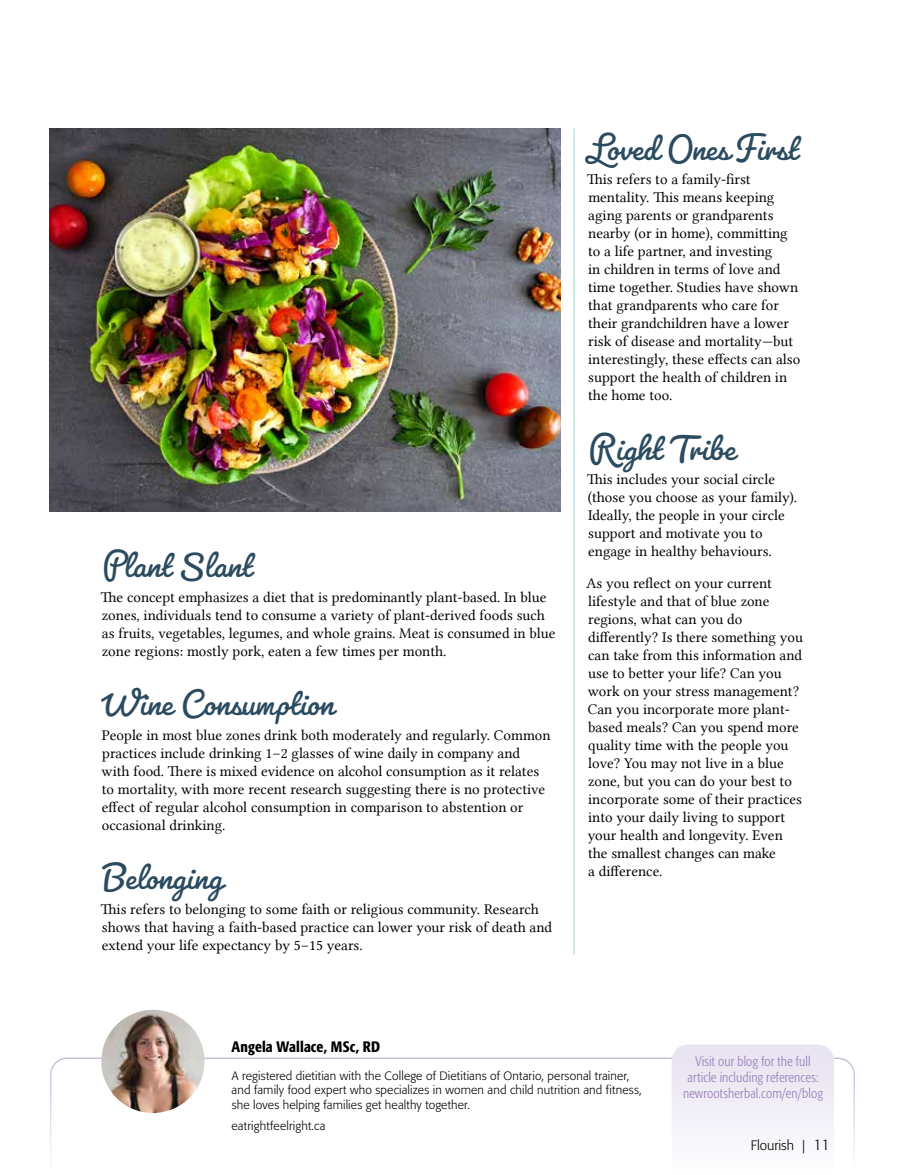
<style>
.page{position:relative;width:905px;height:1175px;background:#fff}
.page>*{position:absolute;margin:0;border:0;box-sizing:border-box;transform-origin:0 0}
.t1{font:39px "Pacifico";color:#2b4b60}
.t2{font:15px/18px "Lin Libertine";color:#000}
.t3{font:500 condensed 15px "Formata";letter-spacing:.01em;color:#000}
.t4{font:300 condensed 13.5px/16.2px "Formata";letter-spacing:.01em;color:#967cb7;text-align:center}
.t5{font:300 13.5px "Formata";color:#000}
.t6{font:300 12px/14.4px "Formata";letter-spacing:.01em;color:#000}
.s1{font-size:15px}
</style>
<div class="page">
<svg style="left:50px;top:1056px;width:805px;height:102px"></svg>
<svg style="left:671px;top:1044px;width:163px;height:114px"></svg>
<img style="left:101px;top:1009px;width:103px;height:104px;border-radius:52px">
<img style="left:49px;top:128px;width:511px;height:384px">
<hr style="left:573px;top:129px;width:1px;height:825px;background:#a3dbd0">
<h1 class="t1" style="left:101px;top:540px;width:153px">Plant Slant</h1>
<p class="t2" style="left:101px;top:587px;width:456px">The concept emphasizes a diet that is predominantly plant-based. In blue zones, individuals tend to consume a variety of plant-derived foods such as fruits, vegetables, legumes, and whole grains. Meat is consumed in blue zone regions: mostly pork, eaten a few times per month.</p>
<h1 class="t1" style="left:102px;top:678px;width:234px">Wine Consumption</h1>
<p class="t2" style="left:101px;top:725px;width:450px">People in most blue zones drink both moderately and regularly. Common practices include drinking 1–2 glasses of wine daily in company and with food. There is mixed evidence on alcohol consumption as it relates to mortality, with more recent research suggesting there is no protective effect of regular alcohol consumption in comparison to abstention or occasional drinking.</p>
<h1 class="t1" style="left:101px;top:852px;width:122px">Belonging</h1>
<p class="t2" style="left:101px;top:899px;width:453px">This refers to belonging to some faith or religious community. Research shows that having a faith-based practice can lower your risk of death and extend your life expectancy by 5–15 years.</p>
<h1 class="t1" style="left:583px;top:123px;width:217px">Loved Ones First</h1>
<p class="t2" style="left:587px;top:170px;width:215px">This refers to a family-first mentality. This means keeping aging parents or grandparents nearby (or in home), committing to a life partner, and investing<br>in children in terms of love and time together. Studies have shown that grandparents who care for their grandchildren have a lower risk of disease and mortality—but interestingly, these effects can also support the health of children in the home too.</p>
<h1 class="t1" style="left:587px;top:423px;width:150px">Right Tribe</h1>
<p class="t2" style="left:587px;top:470px;width:211px">This includes your social circle (those you choose as your family).<br>Ideally, the people in your circle support and motivate you to engage in healthy behaviours.</p>
<p class="t2" style="left:586px;top:574px;width:218px">As you reflect on your current lifestyle and that of blue zone regions, what can you do differently? Is there something you can take from this information and use to better your life? Can you work on your stress management?<br>Can you incorporate more plant&shy;based meals? Can you spend more quality time with the people you love? You may not live in a blue zone, but you can do your best to incorporate some of their practices into your daily living to support your health and longevity. Even the smallest changes can make<br>a difference.</p>
<p class="t3" style="left:231px;top:1037px;width:150px">Angela Wallace, MSc, RD</p>
<p class="t6" style="left:232px;top:1068px;width:411px">A registered dietitian with the College of Dietitians of Ontario, personal trainer, and family food expert who specializes in women and child nutrition and fitness, she loves helping families get healthy together.</p>
<p class="t6" style="left:231px;top:1118px;width:95px">eatrightfeelright.ca</p>
<p class="t4" style="left:683px;top:1053px;width:141px">Visit our blog for the full article including references: newrootsherbal.com/en/blog</p>
<p class="t5" style="left:750px;top:1137px;width:81px">Flourish | <span class="s1">11</span></p>
</div>
